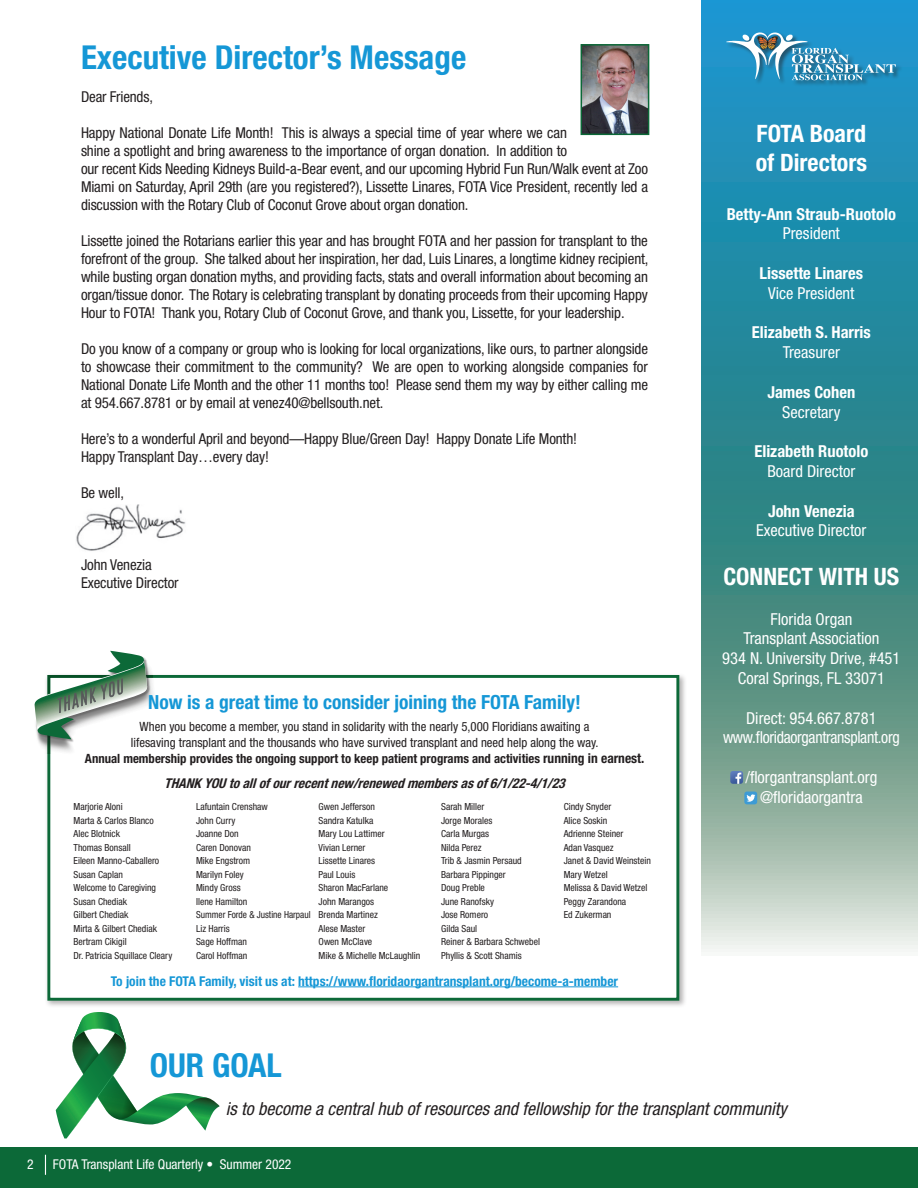
<style>
.page{position:relative;width:918px;height:1188px;background:#fff}
.page>*{position:absolute;margin:0;border:0;box-sizing:border-box;transform-origin:0 0}
.t1{font:700 condensed 33px "Helvetica Neue LT Std";color:#1597d6}
.t2{font:700 condensed 24px/28.8px "Helvetica Neue LT Std";color:#fff}
.t3{font:700 condensed 19.5px "Helvetica Neue LT Std";color:#1597d6}
.t4{font:italic condensed 18px "Helvetica Neue LT Std";color:#231f20}
.t5{font:condensed 16.5px/19.8px "Helvetica Neue LT Std";color:#fff;text-align:center}
.t6{font:700 condensed 16.5px "Helvetica Neue LT Std";color:#fff}
.t7{font:condensed 16.5px/19.8px "Helvetica Neue LT Std";letter-spacing:-.02em;color:#fff;text-align:center}
.t8{font:condensed 15px/18px "Helvetica Neue LT Std";letter-spacing:-.01em;color:#231f20}
.t9{font:700 condensed 13.5px "Helvetica Neue LT Std";color:#1597d6}
.t10{font:italic 700 condensed 13.5px "Helvetica Neue LT Std";color:#231f20}
.t11{font:condensed 13.5px "Helvetica Neue LT Std";color:#fff}
.t12{font:condensed 12.75px/15.8px "Helvetica Neue LT Std";color:#231f20;text-align:center}
.t13{font:condensed 9.75px/13.5px "Helvetica Neue LT Std";color:#231f20}
.s1{font-weight:700}
.s2{font-weight:700;font-size:13.5px}
</style>
<div class="page">
<div style="left:0;top:1147px;width:918px;height:41px;background:#0c6938"></div>
<svg style="left:45px;top:1155px;width:1px;height:20px"></svg>
<div style="left:45px;top:672px;width:642px;height:336px;background:#231f20;opacity:.35"></div>
<div style="left:47px;top:675px;width:632px;height:326px;background:#fff;border:3px solid #0c6938"></div>
<svg style="left:34px;top:651px;width:124px;height:103px"></svg>
<hr style="left:298px;top:987px;width:320px;height:1px;background:#1597d6">
<svg style="left:702px;top:0;width:216px;height:952px;background:#4b98a0"></svg>
<img style="left:76px;top:505px;width:110px;height:46px">
<img style="left:584px;top:47px;width:62px;height:85px">
<div style="left:581px;top:44px;width:68px;height:91px;border:2px solid #0c6938"></div>
<svg style="left:730px;top:771px;width:13px;height:13px"></svg>
<div style="left:744px;top:792px;width:13px;height:12px;background:#3d9bd5;border-radius:3px"></div>
<svg style="left:746px;top:794px;width:9px;height:8px"></svg>
<svg style="left:56px;top:1012px;width:164px;height:126px"></svg>
<div style="left:726px;top:32px;width:176px;height:55px;background:#231f20;opacity:.55"></div>
<svg style="left:726px;top:32px;width:170px;height:48px;background:#489dc5"></svg>
<h1 class="t1" style="left:81px;top:37px;width:387px">Executive Director’s Message</h1>
<p class="t8" style="left:81px;top:88px;width:74px">Dear Friends,</p>
<p class="t8" style="left:81px;top:124px;width:569px">Happy National Donate Life Month! This is always a special time of year where we can<br>shine a spotlight and bring awareness to the importance of organ donation. In addition to<br>our recent Kids Needing Kidneys Build-a-Bear event, and our upcoming Hybrid Fun Run/Walk event at Zoo Miami on Saturday, April 29th (are you registered?), Lissette Linares, FOTA Vice President, recently led a discussion with the Rotary Club of Coconut Grove about organ donation.</p>
<p class="t8" style="left:81px;top:232px;width:569px;text-align:justify">Lissette joined the Rotarians earlier this year and has brought FOTA and her passion for transplant to the forefront of the group. She talked about her inspiration, her dad, Luis Linares, a longtime kidney recipient, while busting organ donation myths, and providing facts, stats and overall information about becoming an organ/tissue donor. The Rotary is celebrating transplant by donating proceeds from their upcoming Happy Hour to FOTA! Thank you, Rotary Club of Coconut Grove, and thank you, Lissette, for your leadership.</p>
<p class="t8" style="left:81px;top:340px;width:569px;text-align:justify">Do you know of a company or group who is looking for local organizations, like ours, to partner alongside to showcase their commitment to the community? We are open to working alongside companies for National Donate Life Month and the other 11 months too! Please send them my way by either calling me at 954.667.8781 or by email at venez40@bellsouth.net.</p>
<p class="t8" style="left:81px;top:430px;width:498px">Here’s to a wonderful April and beyond—Happy Blue/Green Day! Happy Donate Life Month!<br>Happy Transplant Day…every day!</p>
<p class="t8" style="left:81px;top:484px;width:45px">Be well,</p>
<p class="t8" style="left:81px;top:556px;width:99px">John Venezia<br>Executive Director</p>
<h3 class="t3" style="left:148px;top:690px;width:434px">Now is a great time to consider joining the FOTA Family!</h3>
<p class="t12" style="left:85px;top:719px;width:561px">When you become a member, you stand in solidarity with the nearly 5,000 Floridians awaiting a<br>lifesaving transplant and the thousands who have survived transplant and need help along the way.<br><span class="s1">Annual membership provides the ongoing support to keep patient programs and activities</span> <span class="s2">running in earnest.</span></p>
<p class="t10" style="left:164px;top:775px;width:406px">THANKYOUtoallofourrecentnew/renewedmembersasof6/1/22-4/1/23</p>
<p class="t13" style="left:74px;top:800px;width:100px">Marjorie Aloni<br>Marta &amp; Carlos Blanco<br>Alec Blotnick<br>Thomas Bonsall<br>Eileen Manno-Caballero<br>Susan Caplan<br>Welcome to Caregiving<br>Susan Chediak<br>Gilbert Chediak<br>Mirta &amp; Gilbert Chediak<br>Bertram Cikigil<br>Dr. Patricia Squillace Cleary</p>
<p class="t13" style="left:196px;top:800px;width:116px">Lafuntain Crenshaw<br>John Curry<br>Joanne Don<br>Caren Donovan<br>Mike Engstrom<br>Marilyn Foley<br>Mindy Gross<br>Ilene Hamilton<br>Summer Forde &amp; Justine Harpaul<br>Liz Harris<br>Sage Hoffman<br>Carol Hoffman</p>
<p class="t13" style="left:319px;top:800px;width:103px">Gwen Jefferson<br>Sandra Katulka<br>Mary Lou Lattimer<br>Vivian Lerner<br>Lissette Linares<br>Paul Louis<br>Sharon MacFarlane<br>John Marangos<br>Brenda Martinez<br>Alese Master<br>Owen McClave<br>Mike &amp; Michelle McLaughlin</p>
<p class="t13" style="left:441px;top:800px;width:100px">Sarah Miller<br>Jorge Morales<br>Carla Murgas<br>Nilda Perez<br>Trib &amp; Jasmin Persaud<br>Barbara Pippinger<br>Doug Preble<br>June Ranofsky<br>Jose Romero<br>Gilda Saul<br>Reiner &amp; Barbara Schwebel<br>Phyllis &amp; Scott Shamis</p>
<p class="t13" style="left:564px;top:800px;width:89px">Cindy Snyder<br>Alice Soskin<br>Adrienne Steiner<br>Adan Vasquez<br>Janet &amp; David Weinstein<br>Mary Wetzel<br>Melissa &amp; David Wetzel<br>Peggy Zarandona<br>Ed Zukerman</p>
<p class="t9" style="left:111px;top:973px;width:509px">To join the FOTA Family, visit us at: https://www.floridaorgantransplant.org/become-a-member</p>
<h2 class="t2" style="left:756px;top:119px;width:113px">FOTA Board of Directors</h2>
<p class="t6" style="left:727px;top:204px;width:171px">Betty-Ann Straub-Ruotolo</p>
<p class="t5" style="left:783px;top:224px;width:59px">President</p>
<p class="t6" style="left:760px;top:263px;width:105px">Lissette Linares</p>
<p class="t5" style="left:768px;top:283px;width:88px">Vice President</p>
<p class="t6" style="left:752px;top:323px;width:121px">Elizabeth S. Harris</p>
<p class="t5" style="left:783px;top:342px;width:59px">Treasurer</p>
<p class="t6" style="left:767px;top:382px;width:89px">James Cohen</p>
<p class="t5" style="left:782px;top:402px;width:60px">Secretary</p>
<p class="t6" style="left:754px;top:441px;width:115px">Elizabeth Ruotolo</p>
<p class="t5" style="left:767px;top:461px;width:89px">Board Director</p>
<p class="t6" style="left:768px;top:501px;width:88px">John Venezia</p>
<p class="t5" style="left:756px;top:521px;width:112px">Executive Director</p>
<h2 class="t2" style="left:723px;top:562px;width:177px">CONNECT WITH US</h2>
<p class="t5" style="left:722px;top:609px;width:180px">Florida Organ<br>Transplant Association<br>934 N. University Drive, #451<br>Coral Springs, FL 33071</p>
<p class="t7" style="left:723px;top:708px;width:178px">Direct: 954.667.8781 www.floridaorgantransplant.org</p>
<p class="t5" style="left:745px;top:767px;width:133px">/florgantransplant.org @floridaorgantra</p>
<h1 class="t1" style="left:150px;top:1045px;width:133px">OUR GOAL</h1>
<p class="t4" style="left:226px;top:1098px;width:563px">is to become a central hub of resources and fellowship for the transplant community</p>
<p class="t11" style="left:27px;top:1156px;width:8px">2</p>
<p class="t11" style="left:53px;top:1156px;width:240px">FOTA Transplant Life Quarterly • Summer 2022</p>
</div>
